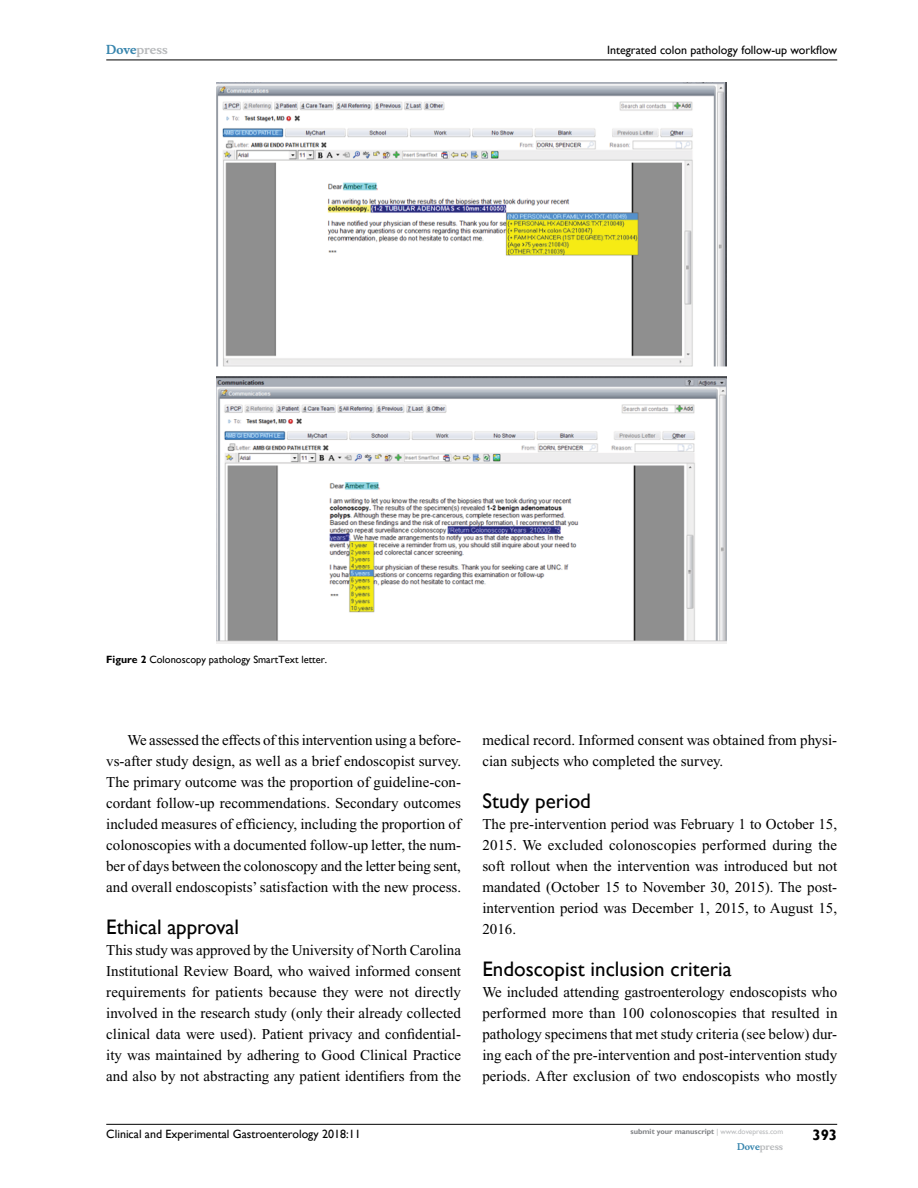
<style>
.page{position:relative;width:918px;height:1188px;background:#fff}
.page>*{position:absolute;margin:0;border:0;box-sizing:border-box;transform-origin:0 0}
.t1{font:21px "Gill Sans";color:#000}
.t2{font:15px/21px "Times New Roman";color:#000;text-align:justify}
.t3{font:700 15px "Gill Sans";color:#000}
.t4{font:12px "Gill Sans";color:#000}
.t5{font:700 12px "Musee";color:#b8babc}
.t6{font:10.5px "Gill Sans";color:#000}
.t7{font:700 9px "Musee";color:#b8babc}
.t8{font:700 7.5px "Gill Sans";color:#808285}
.s1{color:#3785ad}
.s2{font-weight:700}
.s3{font-weight:400;color:#b8babc}
</style>
<div class="page">
<hr style="left:106px;top:1124px;width:731px;height:1px;background:#000">
<hr style="left:106px;top:60px;width:731px;height:1px;background:#000">
<img style="left:217px;top:82px;width:510px;height:562px">
<p class="t5" style="left:106px;top:43px;width:63px"><span class="s1">Dove</span>press</p>
<p class="t4" style="left:607px;top:43px;width:232px">Integrated colon pathology follow-up workflow</p>
<p class="t6" style="left:106px;top:653px;width:222px"><span class="s2">Figure 2</span> Colonoscopy pathology SmartText letter.</p>
<p class="t2" style="left:106px;top:729px;width:356px;text-indent:21px">We assessed the effects of this intervention using a before&shy;vs-after study design, as well as a brief endoscopist survey.<br>The primary outcome was the proportion of guideline-con&shy;cordant follow-up recommendations. Secondary outcomes included measures of efficiency, including the proportion of colonoscopies with a documented follow-up letter, the num&shy;ber of days between the colonoscopy and the letter being sent, and overall endoscopists’ satisfaction with the new process.</p>
<h1 class="t1" style="left:106px;top:914px;width:134px">Ethical approval</h1>
<p class="t2" style="left:106px;top:939px;width:356px">This study was approved by the University of North Carolina Institutional Review Board, who waived informed consent requirements for patients because they were not directly involved in the research study (only their already collected clinical data were used). Patient privacy and confidential&shy;ity was maintained by adhering to Good Clinical Practice and also by not abstracting any patient identifiers from the</p>
<p class="t2" style="left:482px;top:729px;width:356px">medical record. Informed consent was obtained from physi&shy;cian subjects who completed the survey.</p>
<h1 class="t1" style="left:482px;top:788px;width:110px">Study period</h1>
<p class="t2" style="left:482px;top:813px;width:356px">The pre-intervention period was February 1 to October 15, 2015. We excluded colonoscopies performed during the soft rollout when the intervention was introduced but not mandated (October 15 to November 30, 2015). The post&shy;intervention period was December 1, 2015, to August 15, 2016.</p>
<h1 class="t1" style="left:482px;top:956px;width:251px">Endoscopist inclusion criteria</h1>
<p class="t2" style="left:482px;top:981px;width:357px">We included attending gastroenterology endoscopists who performed more than 100 colonoscopies that resulted in pathology specimens that met study criteria (see below) dur&shy;ing each of the pre-intervention and post-intervention study periods. After exclusion of two endoscopists who mostly</p>
<p class="t4" style="left:106px;top:1127px;width:256px">Clinical and Experimental Gastroenterology 2018:11</p>
<p class="t8" style="left:631px;top:1127px;width:154px">submit your manuscript <span class="s3">| www.dovepress.com</span></p>
<p class="t7" style="left:737px;top:1141px;width:48px"><span class="s1">Dove</span>press</p>
<p class="t3" style="left:812px;top:1126px;width:26px">393</p>
</div>
